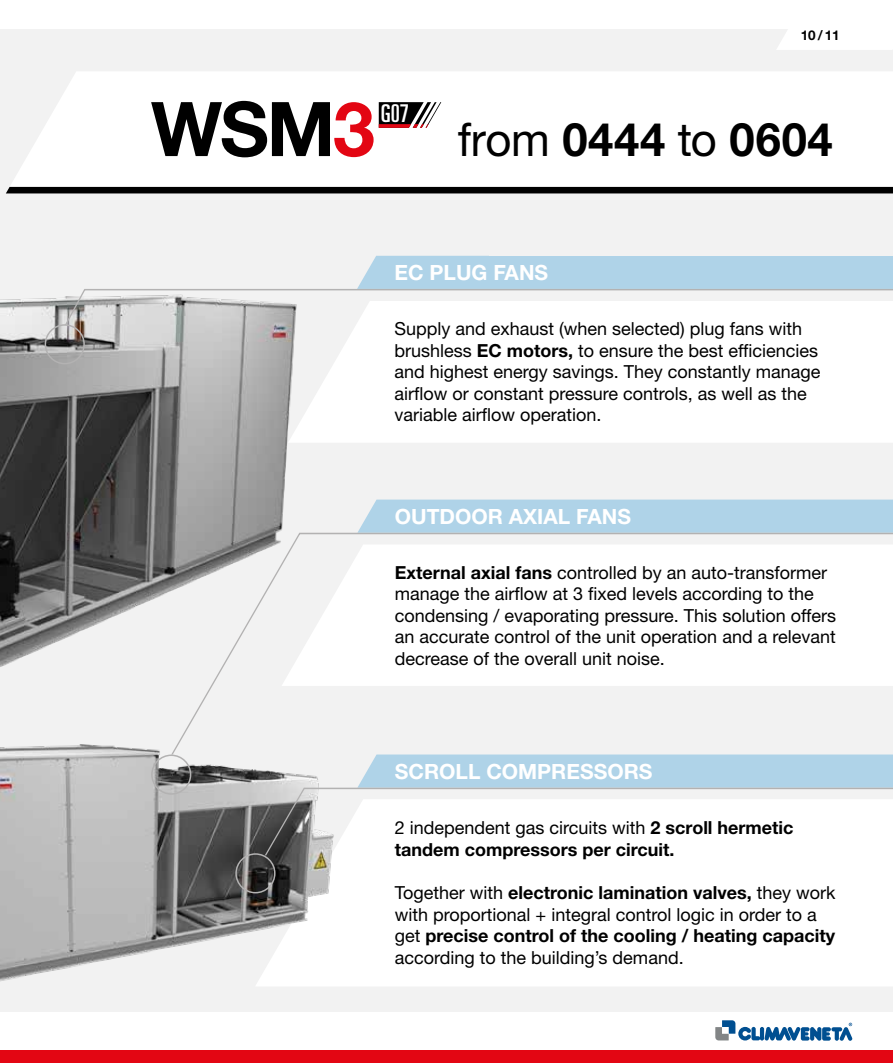
<style>
.page{position:relative;width:893px;height:1063px;background:#fff}
.page>*{position:absolute;margin:0;border:0;box-sizing:border-box;transform-origin:0 0}
.t1{font:700 75.6px "Helvetica Neue LT Std";color:#000}
.t2{font:700 46.35px "Helvetica Neue LT Std";letter-spacing:.015em;color:#000}
.t3{font:ultra-condensed 24.45px "Univers LT Std";color:#fff}
.t4{font:700 21px "Helvetica Neue LT Std";color:#fff}
.t5{font:18px/21.6px "Helvetica Neue LT Std";color:#000}
.t6{font:700 18px/21.6px "Helvetica Neue LT Std";color:#000}
.t7{font:700 13.5px "Helvetica Neue LT Std";color:#000}
.s1{color:#e30613}
.s2{font-weight:400}
.s3{font-weight:700}
</style>
<div class="page">
<div style="left:0;top:30px;width:893px;height:1033px;background:#f2f2f2"></div>
<div style="left:0;top:1012px;width:893px;height:51px;background:#fff"></div>
<div style="left:0;top:1050px;width:893px;height:13px;background:#e30613"></div>
<svg style="left:715px;top:1020px;width:137px;height:21px"></svg>
<div style="left:361px;top:857px;width:532px;height:129px;background:#fff"></div>
<div style="left:361px;top:756px;width:532px;height:31px;background:#afd3e8"></div>
<div style="left:300px;top:327px;width:593px;height:115px;background:#fff"></div>
<div style="left:358px;top:500px;width:535px;height:32px;background:#afd3e8"></div>
<div style="left:776px;top:29px;width:117px;height:21px;background:#fff"></div>
<div style="left:11px;top:72px;width:882px;height:114px;background:#fff"></div>
<div style="left:6px;top:187px;width:887px;height:6px;background:#000"></div>
<svg style="left:364px;top:102px;width:77px;height:26px"></svg>
<img style="left:0;top:298px;width:300px;height:369px">
<img style="left:0;top:744px;width:361px;height:242px">
<svg style="left:263px;top:787px;width:630px;height:70px"></svg>
<div style="left:151px;top:755px;width:40px;height:40px;border:2px solid #b3b2b2;border-radius:50%"></div>
<div style="left:235px;top:853px;width:41px;height:40px;border:2px solid #b3b2b2;border-radius:50%"></div>
<div style="left:45px;top:324px;width:40px;height:40px;border:2px solid #b3b2b2;border-radius:50%"></div>
<svg style="left:0;top:595px;width:1px;height:40px"></svg>
<svg style="left:170px;top:532px;width:723px;height:224px"></svg>
<svg style="left:62px;top:256px;width:831px;height:71px"></svg>
<h1 class="t1" style="left:151px;top:82px;width:226px">WSM<span class="s1">3</span></h1>
<h3 class="t3" style="left:381px;top:99px;width:30px">G07</h3>
<p class="t7" style="left:801px;top:26px;width:40px">10/11</p>
<h2 class="t2" style="left:458px;top:111px;width:376px"><span class="s2">from</span> 0444 <span class="s2">to</span> 0604</h2>
<p class="t4" style="left:395px;top:259px;width:155px">EC PLUG FANS</p>
<p class="t5" style="left:395px;top:318px;width:427px">Supply and exhaust (when selected) plug fans with brushless <span class="s3">EC motors,</span> to ensure the best efficiencies and highest energy savings. They constantly manage airflow or constant pressure controls, as well as the variable airflow operation.</p>
<p class="t4" style="left:395px;top:503px;width:238px">OUTDOOR AXIAL FANS</p>
<p class="t5" style="left:395px;top:561px;width:443px"><span class="s3">External axial fans</span> controlled by an auto-transformer manage the airflow at 3 fixed levels according to the condensing / evaporating pressure. This solution offers an accurate control of the unit operation and a relevant decrease of the overall unit noise.</p>
<p class="t4" style="left:395px;top:758px;width:259px">SCROLL COMPRESSORS</p>
<p class="t6" style="left:395px;top:817px;width:400px"><span class="s2">2 independent gas circuits with</span> 2 scroll hermetic tandem compressors per circuit.</p>
<p class="t5" style="left:395px;top:882px;width:442px">Together with <span class="s3">electronic lamination valves,</span> they work with proportional + integral control logic in order to a get <span class="s3">precise control of the cooling / heating capacity </span>according to the building’s demand.</p>
</div>
